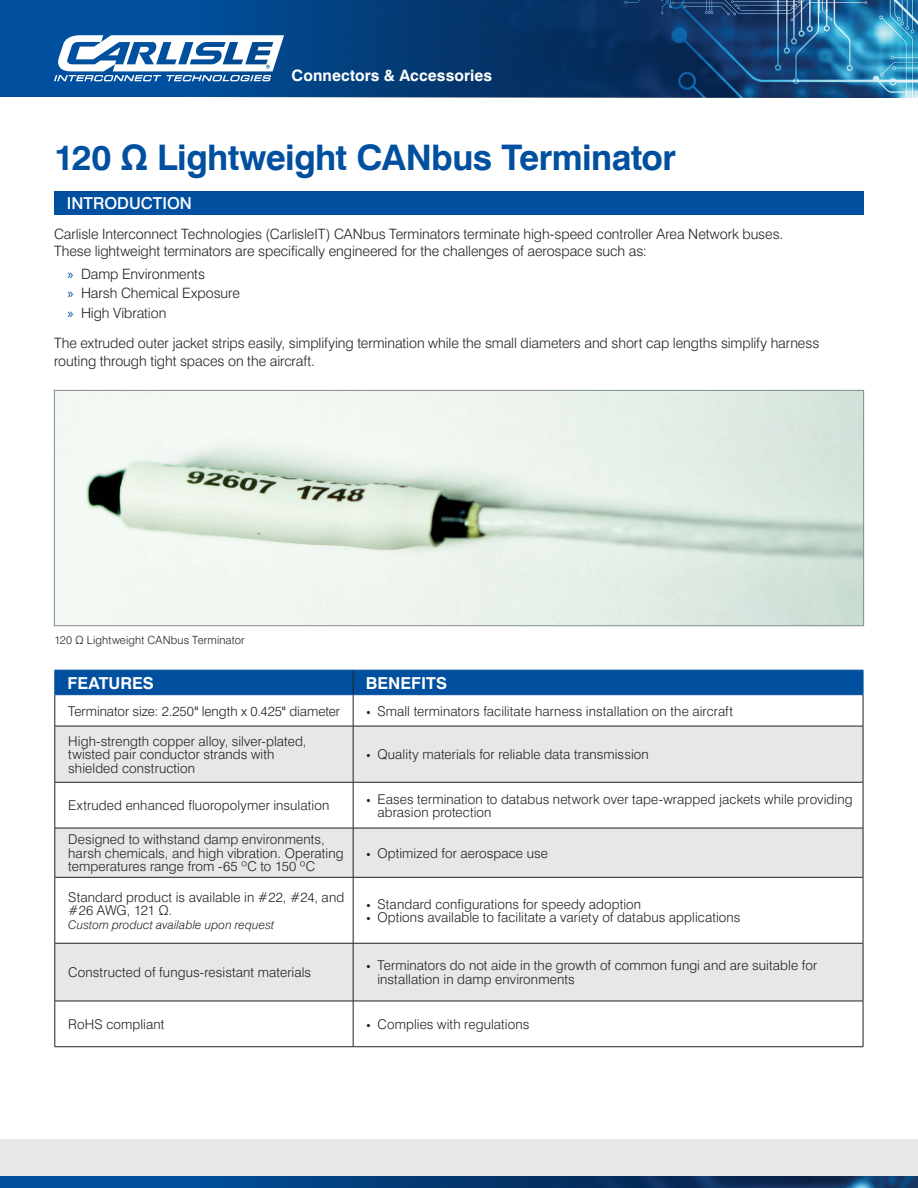
<style>
.page{position:relative;width:918px;height:1188px;background:#fff}
.page>*{position:absolute;margin:0;border:0;box-sizing:border-box;transform-origin:0 0}
.t1{font:700 35.25px "Swiss 721 BT";letter-spacing:-.015em;color:#01509f}
.Header_Bar{font:700 16.5px "Swiss 721 BT";color:#fff}
.Header_Bar-2{font:500 16.5px "Swiss 721 BT";color:#fff}
.t2{font:700 15.75px "Swiss 721 BT";letter-spacing:.005em;color:#fff}
.t3{font:300 14.25px/17.1px "Swiss 721 BT";letter-spacing:-.005em;color:#231f20}
.Table_Body{font:300 13.5px/13.5px "Swiss 721 BT";letter-spacing:.005em;color:#231f20}
.Table_Body-2{font:italic 300 12px "Swiss 721 BT";letter-spacing:.01em;color:#231f20}
.t4{font:300 11.25px "Swiss 721 BT";letter-spacing:.015em;color:#231f20}
.s1{font-family:"Myriad Pro";font-weight:400;color:#01509f}
.s2{font-weight:400}
.s3{font-family:"Source Sans Pro";font-weight:400}
</style>
<div class="page">
<img style="left:0;top:0;width:918px;height:97px">
<svg style="left:54px;top:35px;width:230px;height:46px"></svg>
<div style="left:0;top:1139px;width:918px;height:49px;background:#e6e7e9"></div>
<img style="left:0;top:1176px;width:918px;height:12px">
<div style="left:55px;top:191px;width:809px;height:23px;background:#01509f"></div>
<img style="left:56px;top:392px;width:806px;height:232px">
<div style="left:54px;top:390px;width:810px;height:236px;border:1px solid #848b8f"></div>
<svg style="left:56px;top:727px;width:297px;height:274px;fill:#e6e7e9"></svg>
<svg style="left:354px;top:727px;width:509px;height:274px;fill:#e6e7e9"></svg>
<hr style="left:55px;top:695px;width:1px;height:31px;background:#231f20">
<hr style="left:353px;top:695px;width:1px;height:31px;background:#231f20">
<hr style="left:863px;top:695px;width:1px;height:31px;background:#231f20">
<hr style="left:55px;top:726px;width:298px;height:1px;background:#231f20">
<hr style="left:55px;top:726px;width:1px;height:56px;background:#231f20">
<hr style="left:353px;top:726px;width:510px;height:1px;background:#231f20">
<hr style="left:353px;top:726px;width:1px;height:56px;background:#231f20">
<hr style="left:863px;top:726px;width:1px;height:56px;background:#231f20">
<hr style="left:55px;top:782px;width:298px;height:1px;background:#231f20">
<hr style="left:55px;top:782px;width:1px;height:46px;background:#231f20">
<hr style="left:353px;top:782px;width:510px;height:1px;background:#231f20">
<hr style="left:353px;top:782px;width:1px;height:46px;background:#231f20">
<hr style="left:863px;top:782px;width:1px;height:46px;background:#231f20">
<hr style="left:55px;top:828px;width:298px;height:1px;background:#231f20">
<hr style="left:55px;top:828px;width:1px;height:49px;background:#231f20">
<hr style="left:353px;top:828px;width:510px;height:1px;background:#231f20">
<hr style="left:353px;top:828px;width:1px;height:49px;background:#231f20">
<hr style="left:863px;top:828px;width:1px;height:49px;background:#231f20">
<hr style="left:55px;top:877px;width:298px;height:1px;background:#231f20">
<hr style="left:55px;top:877px;width:1px;height:66px;background:#231f20">
<hr style="left:353px;top:877px;width:510px;height:1px;background:#231f20">
<hr style="left:353px;top:877px;width:1px;height:66px;background:#231f20">
<hr style="left:863px;top:877px;width:1px;height:66px;background:#231f20">
<hr style="left:55px;top:943px;width:298px;height:1px;background:#231f20">
<hr style="left:55px;top:943px;width:1px;height:58px;background:#231f20">
<hr style="left:353px;top:943px;width:510px;height:1px;background:#231f20">
<hr style="left:353px;top:943px;width:1px;height:58px;background:#231f20">
<hr style="left:863px;top:943px;width:1px;height:58px;background:#231f20">
<hr style="left:55px;top:1001px;width:298px;height:1px;background:#231f20">
<hr style="left:55px;top:1001px;width:1px;height:46px;background:#231f20">
<hr style="left:353px;top:1001px;width:510px;height:1px;background:#231f20">
<hr style="left:353px;top:1001px;width:1px;height:46px;background:#231f20">
<hr style="left:863px;top:1001px;width:1px;height:46px;background:#231f20">
<hr style="left:55px;top:1046px;width:298px;height:1px;background:#231f20">
<hr style="left:353px;top:1046px;width:510px;height:1px;background:#231f20">
<svg style="left:55px;top:670px;width:809px;height:25px;background:#02509f"></svg>
<p class="t2" style="left:292px;top:66px;width:202px">Connectors &amp; Accessories</p>
<p class="t1" style="left:54px;top:137px;width:624px">120 Ω Lightweight CANbus Terminator</p>
<p class="Header_Bar-2" style="left:67px;top:193px;width:127px">INTRODUCTION</p>
<p class="t3" style="left:54px;top:226px;width:731px">Carlisle Interconnect Technologies (CarlisleIT) CANbus Terminators terminate high-speed controller Area Network buses.<br>These lightweight terminators are specifically engineered for the challenges of aerospace such as:</p>
<p class="t3" style="left:68px;top:265px;width:139px"><span class="s1">»</span> Damp Environments</p>
<p class="t3" style="left:68px;top:285px;width:174px"><span class="s1">»</span> Harsh Chemical Exposure</p>
<p class="t3" style="left:68px;top:304px;width:100px"><span class="s1">»</span> High Vibration</p>
<p class="t3" style="left:54px;top:335px;width:767px">The extruded outer jacket strips easily, simplifying termination while the small diameters and short cap lengths simplify harness routing through tight spaces on the aircraft.</p>
<p class="t4" style="left:54px;top:633px;width:192px">120 Ω Lightweight CANbus Terminator</p>
<p class="Header_Bar" style="left:68px;top:673px;width:88px">FEATURES</p>
<p class="Header_Bar" style="left:366px;top:673px;width:83px">BENEFITS</p>
<p class="Table_Body" style="left:68px;top:704px;width:273px">Terminator size: 2.250<span class="s2">"</span> length x 0.425<span class="s2">"</span> diameter</p>
<p class="Table_Body" style="left:367px;top:704px;width:368px"><span class="s3">•</span> Small terminators facilitate harness installation on the aircraft</p>
<p class="Table_Body" style="left:68px;top:734px;width:240px">High-strength copper alloy, silver-plated, twisted pair conductor strands with shielded construction</p>
<p class="Table_Body" style="left:367px;top:748px;width:284px"><span class="s3">•</span> Quality materials for reliable data transmission</p>
<p class="Table_Body" style="left:68px;top:799px;width:262px">Extruded enhanced fluoropolymer insulation</p>
<p class="Table_Body" style="left:377px;top:792px;width:477px;text-indent:-11px"><span class="s3">•</span> Eases termination to databus network over tape-wrapped jackets while providing abrasion protection</p>
<p class="Table_Body" style="left:68px;top:833px;width:277px">Designed to withstand damp environments, harsh chemicals, and high vibration. Operating temperatures range from -65 ºC to 150 ºC</p>
<p class="Table_Body" style="left:367px;top:846px;width:183px"><span class="s3">•</span> Optimized for aerospace use</p>
<p class="Table_Body" style="left:68px;top:890px;width:278px">Standard product is available in #22, #24, and #26 AWG, 121 Ω.</p>
<p class="Table_Body-2" style="left:68px;top:917px;width:208px">Custom product available upon request</p>
<p class="Table_Body" style="left:367px;top:897px;width:276px"><span class="s3">•</span> Standard configurations for speedy adoption</p>
<p class="Table_Body" style="left:367px;top:911px;width:375px"><span class="s3">•</span> Options available to facilitate a variety of databus applications</p>
<p class="Table_Body" style="left:68px;top:966px;width:244px">Constructed of fungus-resistant materials</p>
<p class="Table_Body" style="left:377px;top:959px;width:441px;text-indent:-11px"><span class="s3">•</span> Terminators do not aide in the growth of common fungi and are suitable for installation in damp environments</p>
<p class="Table_Body" style="left:68px;top:1017px;width:98px">RoHS compliant</p>
<p class="Table_Body" style="left:367px;top:1017px;width:164px"><span class="s3">•</span> Complies with regulations</p>
</div>
